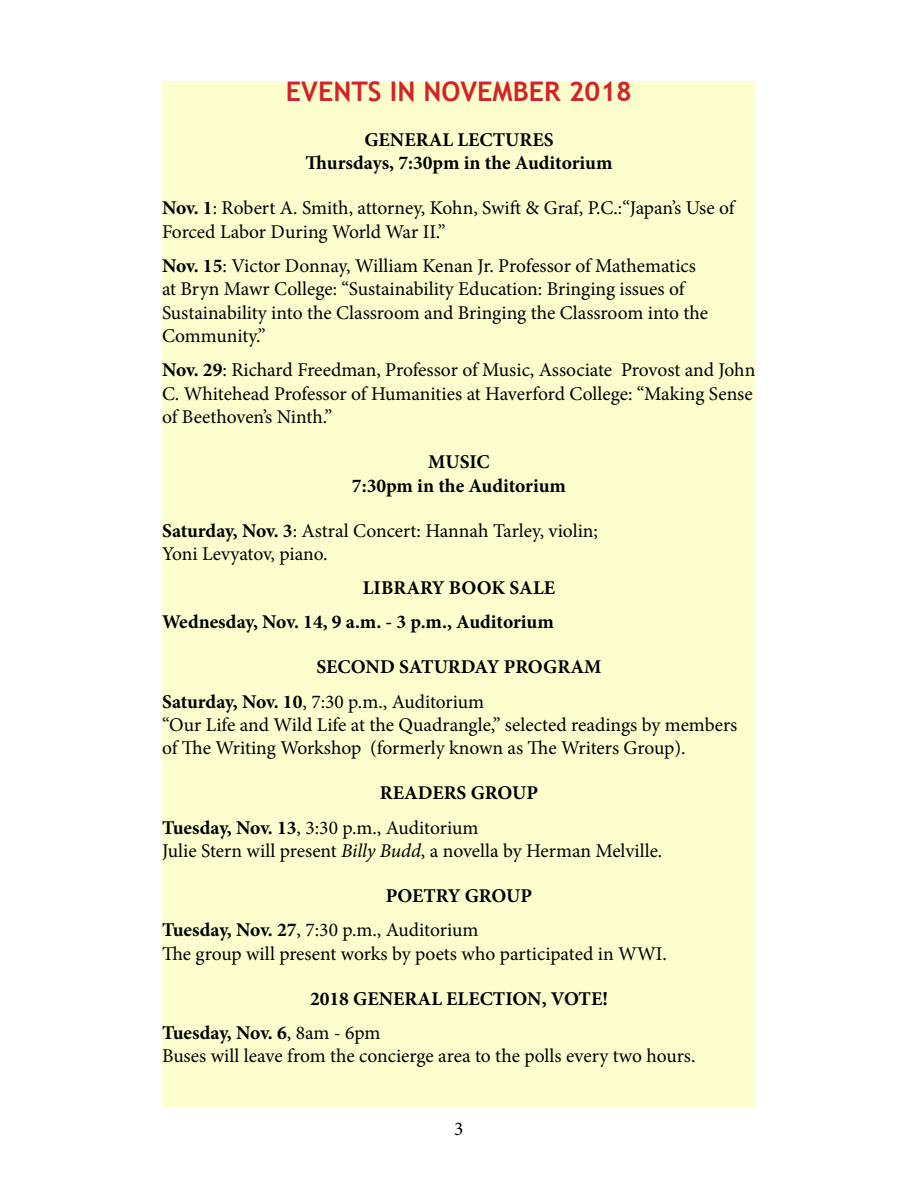
<style>
.page{position:relative;width:918px;height:1188px;background:#fff}
.page>*{position:absolute;margin:0;border:0;box-sizing:border-box;transform-origin:0 0}
.t1{font:700 27px "Trebuchet MS";color:#d2232a}
.t2{font:19.5px/23.4px "Minion Pro";letter-spacing:-.005em;color:#000}
.t3{font:700 19.5px/34.2px "Minion Pro";color:#000}
.s1{font-weight:700}
.s2{font-weight:400}
.s3{font-style:italic}
</style>
<div class="page">
<div style="left:162px;top:81px;width:594px;height:1026px;background:#fcffcd"></div>
<h1 class="t1" style="left:286px;top:74px;width:348px">EVENTS IN NOVEMBER 2018</h1>
<p class="t3" style="left:305px;top:128px;width:309px;line-height:23.4px;text-align:center">GENERAL LECTURES<br>Thursdays, 7:30pm in the Auditorium</p>
<p class="t2" style="left:162px;top:196px;width:574px"><span class="s1">Nov. 1</span>: Robert A. Smith, attorney, Kohn, Swift &amp; Graf, P.C.:“Japan’s Use of<br>Forced Labor During World War II.”</p>
<p class="t2" style="left:162px;top:254px;width:548px"><span class="s1">Nov. 15</span>: Victor Donnay, William Kenan Jr. Professor of Mathematics at Bryn Mawr College: “Sustainability Education: Bringing issues of Sustainability into the Classroom and Bringing the Classroom into the Community.”</p>
<p class="t2" style="left:162px;top:358px;width:595px"><span class="s1">Nov. 29</span>: Richard Freedman, Professor of Music, Associate Provost and John<br>C. Whitehead Professor of Humanities at Haverford College: “Making Sense of Beethoven’s Ninth.”</p>
<p class="t3" style="left:352px;top:450px;width:216px;line-height:23.4px;text-align:center">MUSIC<br>7:30pm in the Auditorium</p>
<p class="t2" style="left:162px;top:519px;width:438px"><span class="s1">Saturday, Nov. 3</span>: Astral Concert: Hannah Tarley, violin;<br>Yoni Levyatov, piano.</p>
<p class="t3" style="left:162px;top:571px;width:395px;text-align:right">LIBRARY BOOK SALE<br>Wednesday, Nov. 14, 9 a.m. - 3 p.m., Auditorium</p>
<p class="t3" style="left:162px;top:650px;width:441px;text-indent:155px">SECOND SATURDAY PROGRAM<br>Saturday, Nov. 10<span class="s2">, 7:30 p.m., Auditorium</span></p>
<p class="t2" style="left:162px;top:713px;width:577px">“Our Life and Wild Life at the Quadrangle,” selected readings by members of The Writing Workshop (formerly known as The Writers Group).</p>
<p class="t3" style="left:162px;top:776px;width:378px;text-indent:218px">READERS GROUP<br>Tuesday, Nov. 13<span class="s2">, 3:30 p.m., Auditorium</span></p>
<p class="t2" style="left:162px;top:839px;width:502px">Julie Stern will present <span class="s3">Billy Budd</span>, a novella by Herman Melville.</p>
<p class="t3" style="left:162px;top:878px;width:372px;text-indent:224px">POETRY GROUP<br>Tuesday, Nov. 27<span class="s2">, 7:30 p.m., Auditorium</span></p>
<p class="t2" style="left:162px;top:942px;width:507px">The group will present works by poets who participated in WWI.</p>
<p class="t3" style="left:162px;top:981px;width:447px;text-indent:148px">2018 GENERAL ELECTION, VOTE!<br>Tuesday, Nov. 6<span class="s2">, 8am - 6pm</span></p>
<p class="t2" style="left:162px;top:1044px;width:535px">Buses will leave from the concierge area to the polls every two hours.</p>
<p class="t2" style="left:454px;top:1117px;width:11px">3</p>
</div>
